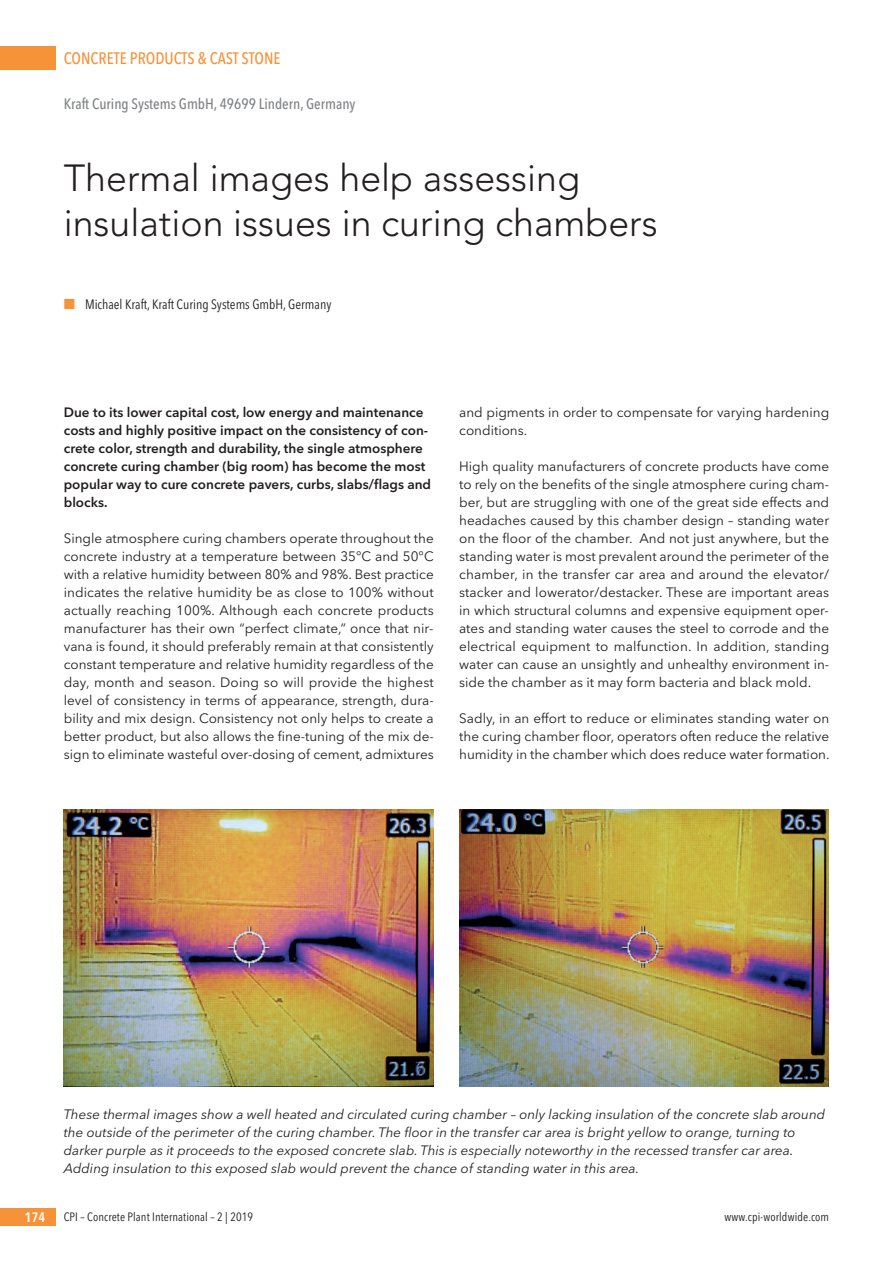
<style>
.page{position:relative;width:893px;height:1263px;background:#fff}
.page>*{position:absolute;margin:0;border:0;box-sizing:border-box;transform-origin:0 0}
.t1{font:300 37.5px/45px "Avenir";color:#231f20}
.t2{font:500 16.5px "Avenir Next Condensed";color:#f69238}
.t3{font:500 15px "Avenir Next Condensed";color:#808285}
.t4{font:13.5px/18px "Avenir Next";color:#231f20;text-align:justify}
.t5{font:italic 13.5px/18px "Avenir Next";color:#231f20}
.t6{font:600 13.5px/18px "Avenir Next";color:#231f20}
.t7{font:13.5px "Avenir Next Condensed";color:#231f20}
.t8{font:600 13.5px "Avenir Next Condensed";color:#fff}
.t9{font:12px "Avenir Next Condensed";letter-spacing:.01em;color:#231f20}
.s1{font-family:"European Pi Three";color:#f69238}
</style>
<div class="page">
<div style="left:0;top:47px;width:55px;height:23px;background:#f69238"></div>
<div style="left:0;top:1208px;width:55px;height:18px;background:#f69238"></div>
<img style="left:64px;top:809px;width:370px;height:277px">
<img style="left:459px;top:809px;width:369px;height:277px">
<p class="t2" style="left:64px;top:51px;width:218px">CONCRETE PRODUCTS &amp; CAST STONE</p>
<p class="t3" style="left:64px;top:97px;width:293px">Kraft Curing Systems GmbH, 49699 Lindern, Germany</p>
<h1 class="t1" style="left:64px;top:158px;width:595px">Thermal images help assessing insulation issues in curing chambers</h1>
<p class="t7" style="left:64px;top:299px;width:269px"><span class="s1">-</span> Michael Kraft, Kraft Curing Systems GmbH, Germany</p>
<p class="t6" style="left:64px;top:404px;width:369px">Due to its lower capital cost, low energy and maintenance costs and highly positive impact on the consistency of con&shy;crete color, strength and durability, the single atmosphere concrete curing chamber (big room) has become the most popular way to cure concrete pavers, curbs, slabs/flags and blocks.</p>
<p class="t4" style="left:64px;top:530px;width:371px">Single atmosphere curing chambers operate throughout the concrete industry at a temperature between 35°C and 50°C with a relative humidity between 80% and 98%. Best practice indicates the relative humidity be as close to 100% without actually reaching 100%. Although each concrete products manufacturer has their own “perfect climate,” once that nir&shy;vana is found, it should preferably remain at that consistently constant temperature and relative humidity regardless of the day, month and season. Doing so will provide the highest level of consistency in terms of appearance, strength, dura&shy;bility and mix design. Consistency not only helps to create a better product, but also allows the fine-tuning of the mix de&shy;sign to eliminate wasteful over-dosing of cement, admixtures</p>
<p class="t4" style="left:459px;top:404px;width:371px">and pigments in order to compensate for varying hardening conditions.</p>
<p class="t4" style="left:459px;top:458px;width:371px">High quality manufacturers of concrete products have come to rely on the benefits of the single atmosphere curing cham&shy;ber, but are struggling with one of the great side effects and headaches caused by this chamber design – standing water on the floor of the chamber. And not just anywhere, but the standing water is most prevalent around the perimeter of the chamber, in the transfer car area and around the elevator/ stacker and lowerator/destacker. These are important areas in which structural columns and expensive equipment oper&shy;ates and standing water causes the steel to corrode and the electrical equipment to malfunction. In addition, standing water can cause an unsightly and unhealthy environment in&shy;side the chamber as it may form bacteria and black mold.</p>
<p class="t4" style="left:459px;top:710px;width:372px">Sadly, in an effort to reduce or eliminates standing water on the curing chamber floor, operators often reduce the relative humidity in the chamber which does reduce water formation.</p>
<p class="t5" style="left:64px;top:1106px;width:763px">These thermal images show a well heated and circulated curing chamber – only lacking insulation of the concrete slab around the outside of the perimeter of the curing chamber. The floor in the transfer car area is bright yellow to orange, turning to darker purple as it proceeds to the exposed concrete slab. This is especially noteworthy in the recessed transfer car area.<br>Adding insulation to this exposed slab would prevent the chance of standing water in this area.</p>
<p class="t8" style="left:25px;top:1211px;width:22px">174</p>
<p class="t9" style="left:64px;top:1211px;width:191px">CPI – Concrete Plant International – 2 | 2019</p>
<p class="t9" style="left:725px;top:1211px;width:106px">www.cpi-worldwide.com</p>
</div>
